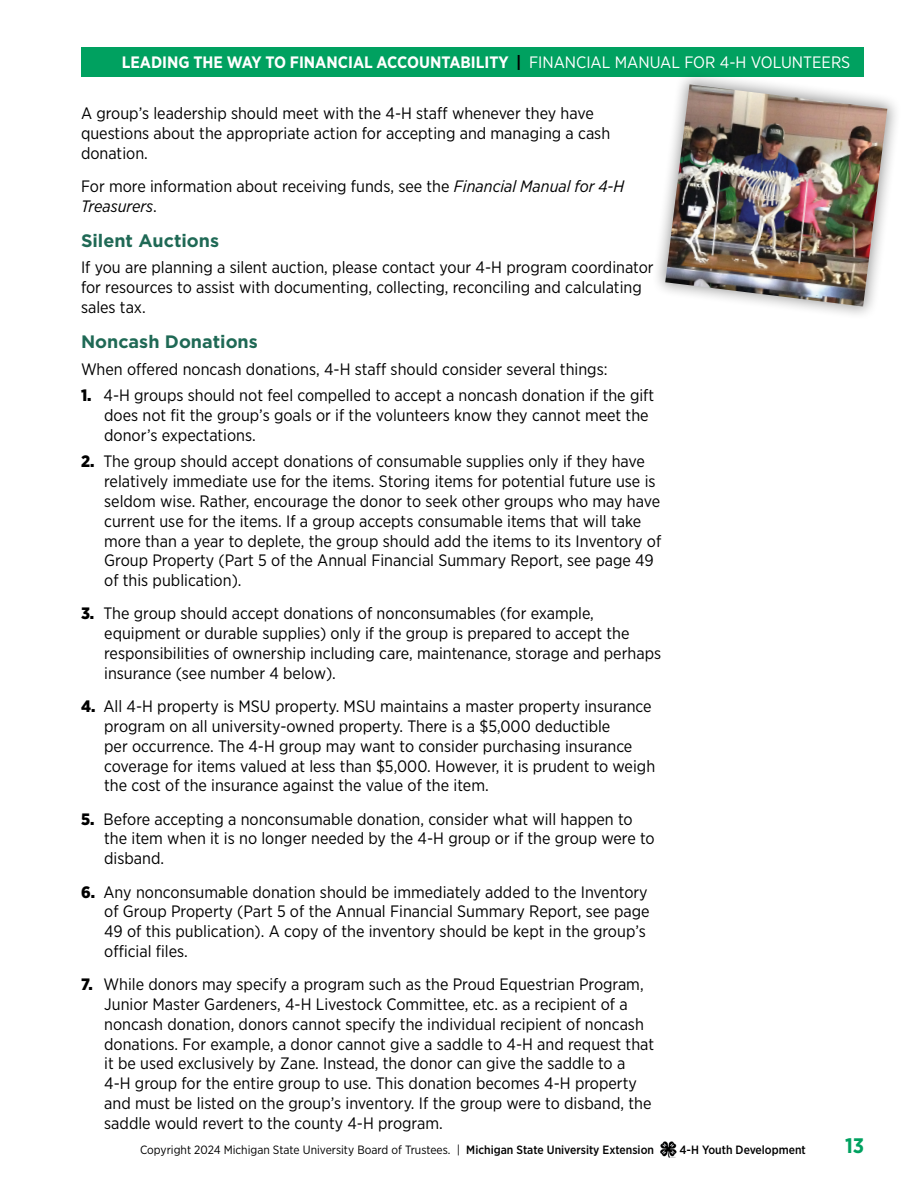
<style>
.page{position:relative;width:918px;height:1188px;background:#fff}
.page>*{position:absolute;margin:0;border:0;box-sizing:border-box;transform-origin:0 0}
.t1{font:700 21px "Gotham Narrow";color:#00a160}
.t2{font:700 18px "Gotham";color:#1f6955}
.Body{font:16.5px/19.8px "Gotham Narrow";color:#000}
.t3{font:700 16.5px "Gotham Narrow";color:#fff}
.t4{font:12px "Gotham Narrow";color:#000}
.t5{font:500 12px "Gotham Narrow";color:#000}
.s1{color:#000}
.s2{font-weight:400}
.s3{font-style:italic}
.s4{font-weight:900}
.s5{font-weight:500}
</style>
<div class="page">
<img style="left:660px;top:1141px;width:16px;height:16px">
<div style="left:81px;top:47px;width:783px;height:30px;background:#00a160"></div>
<div style="left:651px;top:70px;width:250px;height:251px;background:#000;opacity:.4"></div>
<img style="left:665px;top:84px;width:222px;height:223px">
<p class="t3" style="left:122px;top:52px;width:730px">LEADING THE WAY TO FINANCIAL ACCOUNTABILITY <span class="s1">|</span> <span class="s2">FINANCIAL MANUAL FOR 4-H VOLUNTEERS</span></p>
<p class="Body" style="left:81px;top:103px;width:531px">A group’s leadership should meet with the 4-H staff whenever they have questions about the appropriate action for accepting and managing a cash donation.</p>
<p class="Body" style="left:81px;top:176px;width:545px">For more information about receiving funds, see the <span class="s3">Financial Manual for 4-H<br>Treasurers</span>.</p>
<h5 class="t2" style="left:81px;top:229px;width:140px">Silent Auctions</h5>
<p class="Body" style="left:81px;top:257px;width:574px">If you are planning a silent auction, please contact your 4-H program coordinator for resources to assist with documenting, collecting, reconciling and calculating sales tax.</p>
<h5 class="t2" style="left:81px;top:330px;width:178px">Noncash Donations</h5>
<p class="Body" style="left:81px;top:359px;width:528px">When offered noncash donations, 4-H staff should consider several things:</p>
<p class="Body" style="left:104px;top:385px;width:552px;text-indent:-23px"><span class="s4">1.</span> 4-H groups should not feel compelled to accept a noncash donation if the gift does not fit the group’s goals or if the volunteers know they cannot meet the donor’s expectations.</p>
<p class="Body" style="left:104px;top:451px;width:559px;text-indent:-23px"><span class="s4">2.</span> The group should accept donations of consumable supplies only if they have relatively immediate use for the items. Storing items for potential future use is seldom wise. Rather, encourage the donor to seek other groups who may have current use for the items. If a group accepts consumable items that will take more than a year to deplete, the group should add the items to its Inventory of Group Property (Part 5 of the Annual Financial Summary Report, see page 49 of this publication).</p>
<p class="Body" style="left:104px;top:603px;width:558px;text-indent:-23px"><span class="s4">3.</span> The group should accept donations of nonconsumables (for example, equipment or durable supplies) only if the group is prepared to accept the responsibilities of ownership including care, maintenance, storage and perhaps insurance (see number 4 below).</p>
<p class="Body" style="left:104px;top:696px;width:552px;text-indent:-23px"><span class="s4">4.</span> All 4-H property is MSU property. MSU maintains a master property insurance program on all university-owned property. There is a $5,000 deductible<br>per occurrence. The 4-H group may want to consider purchasing insurance coverage for items valued at less than $5,000. However, it is prudent to weigh the cost of the insurance against the value of the item.</p>
<p class="Body" style="left:104px;top:809px;width:552px;text-indent:-23px"><span class="s4">5.</span> Before accepting a nonconsumable donation, consider what will happen to the item when it is no longer needed by the 4-H group or if the group were to disband.</p>
<p class="Body" style="left:104px;top:882px;width:547px;text-indent:-23px"><span class="s4">6.</span> Any nonconsumable donation should be immediately added to the Inventory of Group Property (Part 5 of the Annual Financial Summary Report, see page 49 of this publication). A copy of the inventory should be kept in the group’s official files.</p>
<p class="Body" style="left:104px;top:974px;width:551px;text-indent:-23px"><span class="s4">7.</span> While donors may specify a program such as the Proud Equestrian Program, Junior Master Gardeners, 4-H Livestock Committee, etc. as a recipient of a noncash donation, donors cannot specify the individual recipient of noncash donations. For example, a donor cannot give a saddle to 4-H and request that it be used exclusively by Zane. Instead, the donor can give the saddle to a 4-H group for the entire group to use. This donation becomes 4-H property and must be listed on the group’s inventory. If the group were to disband, the saddle would revert to the county 4-H program.</p>
<p class="t4" style="left:140px;top:1143px;width:515px">Copyright 2024 Michigan State University Board of Trustees. | <span class="s5">Michigan State University Extension</span></p>
<p class="t5" style="left:679px;top:1143px;width:128px">4-H Youth Development</p>
<p class="t1" style="left:845px;top:1132px;width:21px">13</p>
</div>
